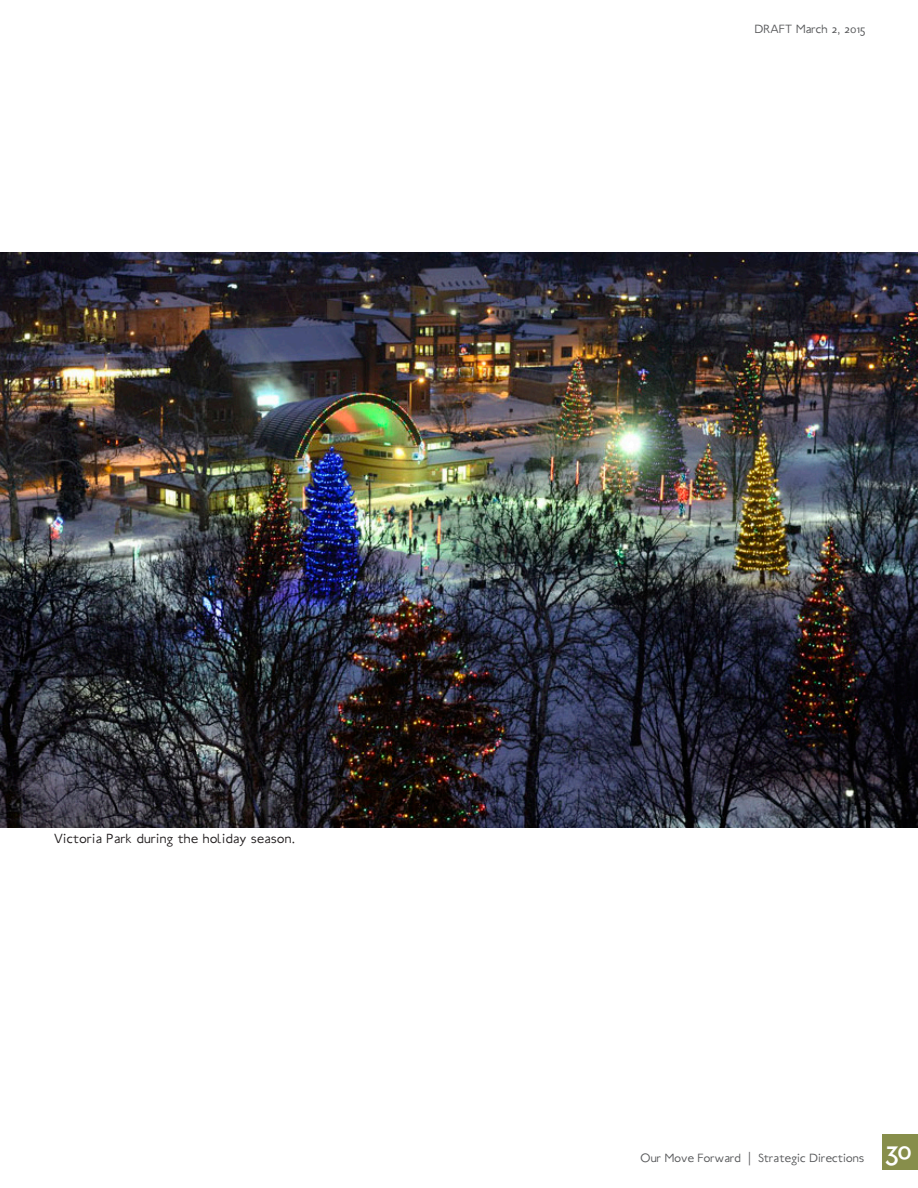
<style>
.page{position:relative;width:918px;height:1188px;background:#fff}
.page>*{position:absolute;margin:0;border:0;box-sizing:border-box;transform-origin:0 0}
.t1{font:30px "Ubahn";color:#fff}
.t2{font:300 15px "Ubahn";letter-spacing:.025em;color:#231f20}
.t3{font:300 13.5px "Ubahn";letter-spacing:.01em;color:#57585a}
</style>
<div class="page">
<div style="left:882px;top:1134px;width:36px;height:36px;background:#878e4b"></div>
<img style="left:0;top:252px;width:918px;height:576px">
<p class="t2" style="left:54px;top:831px;width:243px">Victoria Park during the holiday season.</p>
<p class="t3" style="left:755px;top:23px;width:112px">DRAFT March 2, 2015</p>
<p class="t3" style="left:641px;top:1152px;width:225px">Our Move Forward | Strategic Directions</p>
<h1 class="t1" style="left:885px;top:1135px;width:28px">30</h1>
</div>
